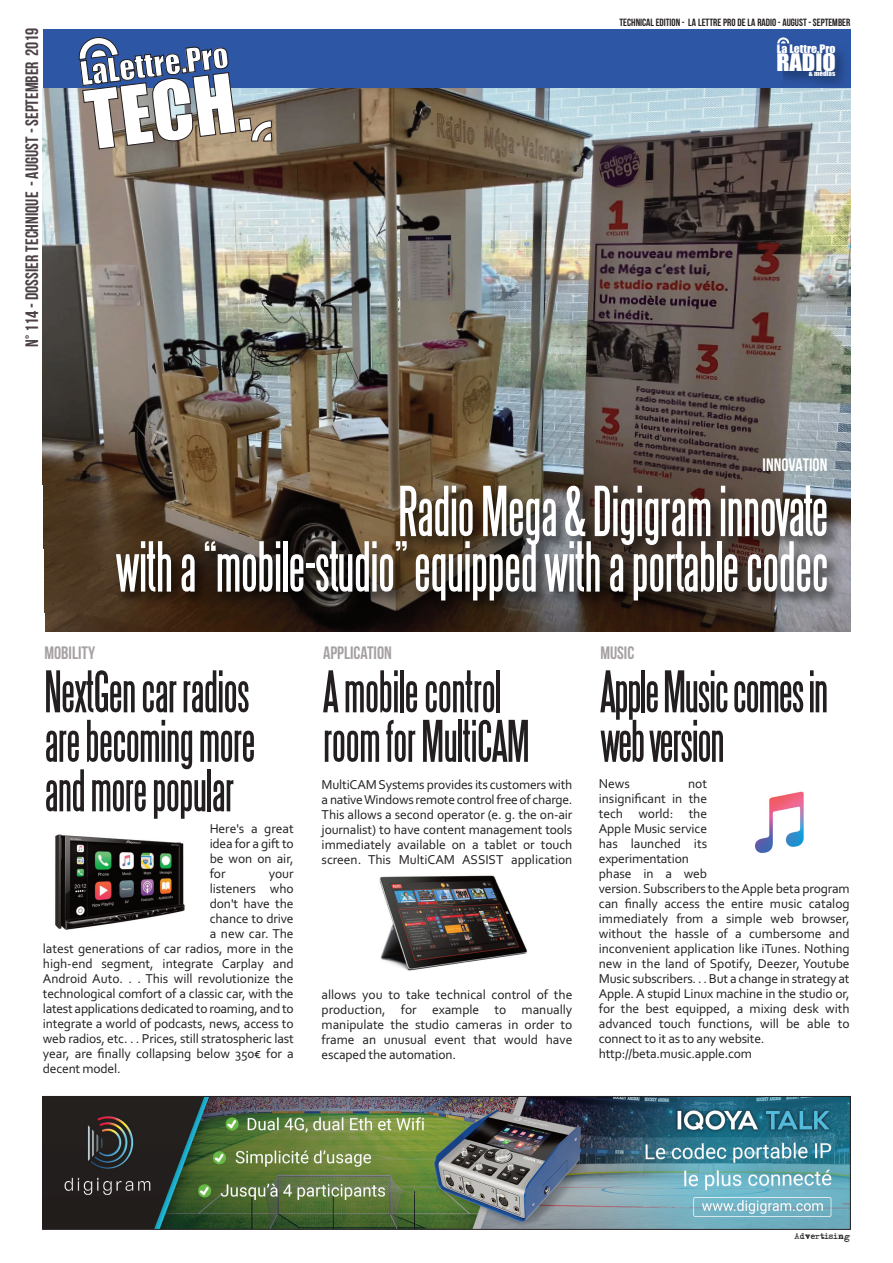
<style>
.page{position:relative;width:893px;height:1263px;background:#fff}
.page>*{position:absolute;margin:0;border:0;box-sizing:border-box;transform-origin:0 0}
.t1{font:75.75px "Impact";color:#fff}
.t2{font:63px/55.5px "Steelfish";letter-spacing:-.01em;color:#fff;text-align:right}
.t3{font:52.5px/49.5px "Steelfish";letter-spacing:-.015em;color:#231f20}
.t4{font:31.05px "Impact";color:#fff}
.t5{font:22.35px "Impact";color:#fff;scale:1.09 1}
.t6{font:18px "Bebas Neue";color:#4c4147}
.t7{font:18px "Bebas Neue";color:rgb(76 65 71/.5)}
.t8{font:18px "Bebas Neue";color:#fff}
.t9{font:13.5px/15px "Corbel";letter-spacing:-.005em;color:#231f20;text-align:justify}
.t10{font:10.8px "Impact";color:#fff;scale:1.09 1}
.t11{font:10.5px "Bebas Neue";color:#231f20}
.t12{font:7.5px "Adler";color:#231f20}
.t13{font:6.3px "Impact";color:#fff;scale:1.09 1}
</style>
<div class="page">
<div style="left:43px;top:29px;width:808px;height:60px;background:#2d56a5"></div>
<svg style="left:850px;top:110px;width:1px;height:49px"></svg>
<img style="left:783px;top:42px;width:68px;height:56px">
<svg style="left:777px;top:37px;width:12px;height:6px"></svg>
<img style="left:43px;top:89px;width:807px;height:383px">
<img style="left:45px;top:1098px;width:803px;height:129px">
<div style="left:43px;top:1096px;width:807px;height:133px;border:1px solid #231f20"></div>
<img style="left:42px;top:472px;width:809px;height:160px">
<svg style="left:79px;top:37px;width:193px;height:112px"></svg>
<img style="left:379px;top:875px;width:148px;height:96px">
<img style="left:55px;top:834px;width:130px;height:96px">
<img style="left:755px;top:791px;width:49px;height:63px">
<h3 class="t6" style="left:22px;top:347px;width:321px;rotate:-90deg">N°114- DOSSIER TECHNIQUE - AUGUST - SEPTEMBER 2019</h3>
<h3 class="t4" style="left:77px;top:50px;width:151px;rotate:-7deg">LaLettre.Pro</h3>
<h1 class="t1" style="left:79px;top:62px;width:166px;rotate:-7deg">TECH.</h1>
<p class="t11" style="left:619px;top:16px;width:232px">TECHNICALEDITION - LA LETTRE PRO DE LA RADIO - AUGUST -SEPTEMBER</p>
<p class="t10" style="left:777px;top:43px;width:55px">La Lettre.Pro</p>
<p class="t13" style="left:809px;top:70px;width:26px">&amp; médias</p>
<h3 class="t5" style="left:776px;top:50px;width:56px">RADIO</h3>
<h3 class="t8" style="left:763px;top:454px;width:66px">INNOVATION</h3>
<h2 class="t2" style="left:116px;top:484px;width:714px">RadioMega&amp;Digigram innovate witha“mobile-studio”equippedwithaportablecodec</h2>
<h3 class="t7" style="left:44px;top:643px;width:52px">MOBILITY</h3>
<h3 class="t3" style="left:44px;top:667px;width:213px;text-align:justify">NextGencarradios arebecomingmore andmorepopular</h3>
<p class="t9" style="left:210px;top:821px;width:86px">Here's a great idea for a gift to be won on air, for</p>
<p class="t9" style="left:269px;top:866px;width:26px">your</p>
<p class="t9" style="left:210px;top:881px;width:86px">listeners who</p>
<p class="t9" style="left:210px;top:896px;width:86px">don't have the</p>
<p class="t9" style="left:210px;top:911px;width:86px">chance to drive</p>
<p class="t9" style="left:210px;top:926px;width:86px">a new car. The</p>
<p class="t9" style="left:43px;top:941px;width:252px">latest generations of car radios, more in the</p>
<p class="t9" style="left:43px;top:956px;width:252px">high-end segment, integrate Carplay and</p>
<p class="t9" style="left:43px;top:971px;width:252px">Android Auto. . . This will revolutionize the</p>
<p class="t9" style="left:43px;top:986px;width:252px">technological comfort of a classic car, with the</p>
<p class="t9" style="left:43px;top:1001px;width:252px">latest applications dedicated to roaming, and to</p>
<p class="t9" style="left:43px;top:1016px;width:252px">integrate a world of podcasts, news, access to</p>
<p class="t9" style="left:43px;top:1031px;width:252px">web radios, etc. . . Prices, still stratospheric last</p>
<p class="t9" style="left:43px;top:1046px;width:252px">year, are finally collapsing below 350€ for a</p>
<p class="t9" style="left:43px;top:1061px;width:79px">decent model.</p>
<h3 class="t7" style="left:323px;top:643px;width:70px">APPLICATION</h3>
<h3 class="t3" style="left:323px;top:667px;width:208px">A mobilecontrol room forMultiCAM</h3>
<p class="t9" style="left:322px;top:777px;width:252px">MultiCAMSystems provides its customers with a nativeWindows remote controlfreeof charge.<br>This allows a second operator (e. g. the on-air journalist) to have content management tools immediately available on a tablet or touch screen. This MultiCAM ASSIST application</p>
<p class="t9" style="left:322px;top:987px;width:252px">allows you to take technical control of the production, for example to manually manipulate the studio cameras in order to frame an unusual event that would have escaped the automation.</p>
<h3 class="t7" style="left:600px;top:643px;width:36px">MUSIC</h3>
<h3 class="t3" style="left:600px;top:667px;width:229px">AppleMusiccomesin webversion</h3>
<p class="t9" style="left:599px;top:776px;width:32px">News</p>
<p class="t9" style="left:599px;top:776px;width:252px;text-align:left;text-indent:89px">not<br>insignificant in the<br>tech world: the<br>Apple Music service<br>has launched its<br>experimentation<br>phase in a web<br>version.Subscribers to theApple beta program can finally access the entire music catalog immediately from a simple web browser, without the hassle of a cumbersome and inconvenient application like iTunes. Nothing new in the land of Spotify, Deezer, Youtube<br>Music subscribers. . . But a change in strategy at<br>Apple. A stupid Linux machine in the studio or, for the best equipped, a mixing desk with advanced touch functions, will be able to connect to it as to any website. http://beta.music.apple.com</p>
<p class="t12" style="left:795px;top:1233px;width:57px">Advertising</p>
</div>
